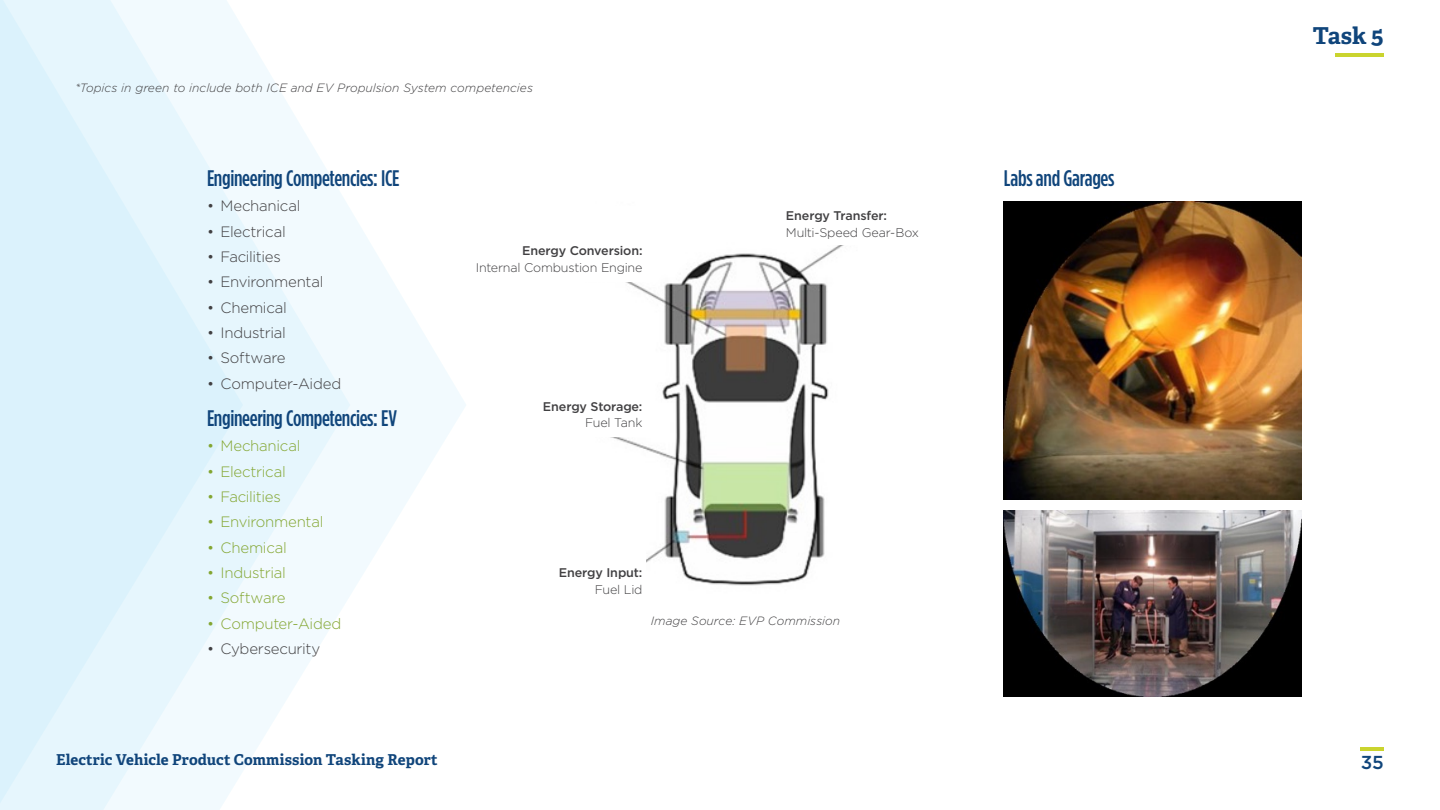
<style>
.page{position:relative;width:1440px;height:810px;background:#fff}
.page>*{position:absolute;margin:0;border:0;box-sizing:border-box;transform-origin:0 0}
.t1{font:700 23.25px "Adelle";color:#10457b}
.t2{font:500 22.5px "Gotham Condensed";letter-spacing:-.015em;color:#10457b}
.t3{font:500 18.75px "Gotham";color:#10457b}
.t4{font:300 15px "Gotham";letter-spacing:-.015em;color:#414042}
.t5{font:300 15px "Gotham";letter-spacing:-.015em;color:#83a631}
.t6{font:700 15px "Adelle";letter-spacing:.005em;color:#10457b}
.t7{font:500 12.52px "Gotham";letter-spacing:-.01em;color:#414042}
.t8{font:300 12.52px "Gotham";letter-spacing:-.015em;color:#414042}
.t9{font:italic 300 12px "Gotham";color:#414042}
</style>
<div class="page">
<svg style="left:350px;top:210px;width:116px;height:385px;fill:#f2fafe"></svg>
<svg style="left:243px;top:29px;width:107px;height:741px;fill:#f2fafe"></svg>
<svg style="left:0;top:0;width:243px;height:810px;fill:#e3f5fc"></svg>
<hr style="left:1335px;top:53px;width:49px;height:3px;background:#cad42e">
<img style="left:610px;top:245px;width:234px;height:341px">
<div style="left:473px;top:206px;width:173px;height:75px;background:#fff"></div>
<div style="left:473px;top:361px;width:173px;height:75px;background:#fff"></div>
<div style="left:473px;top:552px;width:173px;height:75px;background:#fff"></div>
<img style="left:1004px;top:201px;width:298px;height:298px">
<img style="left:1004px;top:510px;width:298px;height:186px">
<hr style="left:1360px;top:748px;width:24px;height:3px;background:#cad42e">
<p class="t9" style="left:75px;top:80px;width:459px">*Topics in green to include both ICE and EV Propulsion System competencies</p>
<h2 class="t2" style="left:207px;top:165px;width:194px">Engineering Competencies: ICE</h2>
<p class="t4" style="left:207px;top:197px;width:95px">• Mechanical</p>
<p class="t4" style="left:207px;top:222px;width:80px">• Electrical</p>
<p class="t4" style="left:207px;top:247px;width:75px">• Facilities</p>
<p class="t4" style="left:207px;top:273px;width:118px">• Environmental</p>
<p class="t4" style="left:207px;top:298px;width:81px">• Chemical</p>
<p class="t4" style="left:207px;top:323px;width:80px">• Industrial</p>
<p class="t4" style="left:207px;top:349px;width:80px">• Software</p>
<p class="t4" style="left:207px;top:374px;width:136px">• Computer-Aided</p>
<h2 class="t2" style="left:207px;top:405px;width:191px">Engineering Competencies: EV</h2>
<p class="t5" style="left:207px;top:437px;width:95px">• Mechanical</p>
<p class="t5" style="left:207px;top:462px;width:80px">• Electrical</p>
<p class="t5" style="left:207px;top:487px;width:75px">• Facilities</p>
<p class="t5" style="left:207px;top:513px;width:118px">• Environmental</p>
<p class="t5" style="left:207px;top:538px;width:81px">• Chemical</p>
<p class="t5" style="left:207px;top:563px;width:80px">• Industrial</p>
<p class="t5" style="left:207px;top:589px;width:80px">• Software</p>
<p class="t5" style="left:207px;top:614px;width:136px">• Computer-Aided</p>
<p class="t4" style="left:207px;top:639px;width:115px">• Cybersecurity</p>
<p class="t7" style="left:522px;top:243px;width:122px">Energy Conversion:</p>
<p class="t8" style="left:476px;top:260px;width:168px">Internal Combustion Engine</p>
<p class="t7" style="left:543px;top:398px;width:101px">Energy Storage:</p>
<p class="t8" style="left:585px;top:415px;width:59px">Fuel Tank</p>
<p class="t7" style="left:786px;top:208px;width:103px">Energy Transfer:</p>
<p class="t8" style="left:786px;top:225px;width:135px">Multi-Speed Gear-Box</p>
<p class="t7" style="left:559px;top:565px;width:85px">Energy Input:</p>
<p class="t8" style="left:595px;top:582px;width:49px">Fuel Lid</p>
<p class="t9" style="left:651px;top:613px;width:191px">Image Source: EVP Commission</p>
<h2 class="t2" style="left:1004px;top:165px;width:112px">Labs and Garages</h2>
<h1 class="t1" style="left:1313px;top:21px;width:72px">Task 5</h1>
<p class="t6" style="left:56px;top:750px;width:383px">Electric Vehicle Product Commission Tasking Report</p>
<p class="t3" style="left:1361px;top:750px;width:25px">35</p>
</div>
